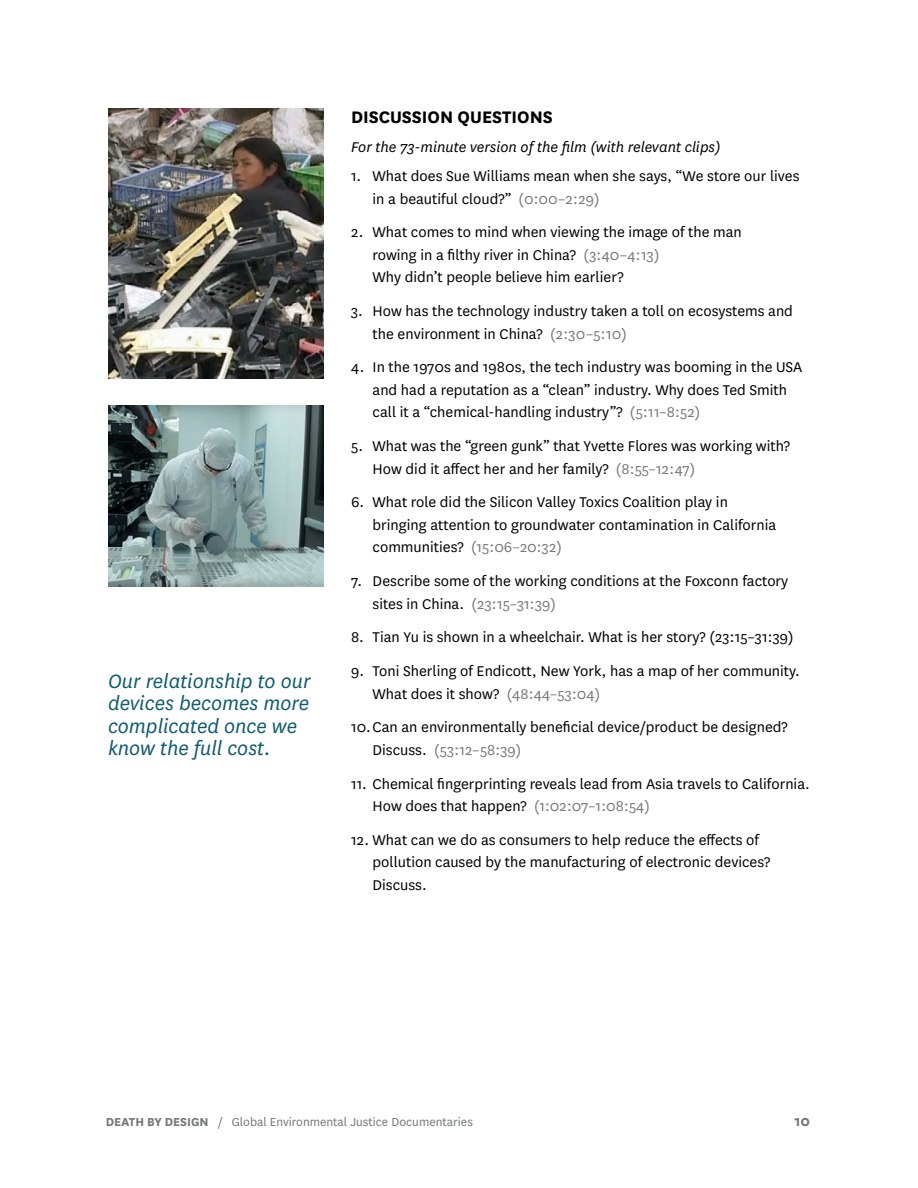
<style>
.page{position:relative;width:918px;height:1188px;background:#fff}
.page>*{position:absolute;margin:0;border:0;box-sizing:border-box;transform-origin:0 0}
.t1{font:italic 22.5px/22.5px "National";color:#0e5b6e}
.t2{font:700 19.5px "National";color:#000}
.t3{font:16.5px/22.5px "National";color:#000}
.t4{font:italic 16.5px "National";color:#000}
.t5{font:700 16.5px "National";color:#757779}
.t6{font:13.5px "National";color:#757779}
.s1{color:#77787b}
.s2{font-weight:700}
</style>
<div class="page">
<img style="left:108px;top:108px;width:216px;height:270px">
<img style="left:108px;top:405px;width:216px;height:181px">
<h1 class="t1" style="left:108px;top:669px;width:204px">Our relationship to our devices becomes more complicated once we know the full cost.</h1>
<p class="t2" style="left:351px;top:103px;width:203px">DISCUSSION QUESTIONS</p>
<p class="t4" style="left:351px;top:137px;width:371px">For the 73-minute version ofthe flm (with relevant clips)</p>
<p class="t3" style="left:373px;top:164px;width:428px;text-indent:-22px">1. What does Sue Williams mean when she says, “We store our lives in a beautiful cloud?” <span class="s1">(0:00–2:29)</span></p>
<p class="t3" style="left:373px;top:220px;width:371px;text-indent:-22px">2. What comes to mind when viewing the image of the man rowing in a flthy river in China? <span class="s1">(3:40–4:13)<br></span>Why didn’t people believe him earlier?</p>
<p class="t3" style="left:373px;top:299px;width:422px;text-indent:-22px">3. How has the technology industry taken a toll on ecosystems and the environment in China? <span class="s1">(2:30–5:10)</span></p>
<p class="t3" style="left:373px;top:355px;width:431px;text-indent:-22px">4. In the 1970s and 1980s, the tech industry was booming in the USA and had a reputation as a “clean” industry. Why does Ted Smith call it a “chemical-handling industry”? <span class="s1">(5:11–8:52)</span></p>
<p class="t3" style="left:373px;top:434px;width:419px;text-indent:-22px">5. What was the “green gunk” that Yvette Flores was working with?<br>How did it afect her and her family? <span class="s1">(8:55–12:47)</span></p>
<p class="t3" style="left:373px;top:490px;width:405px;text-indent:-22px">6. What role did the Silicon Valley Toxics Coalition play in bringing attention to groundwater contamination in California communities? <span class="s1">(15:06–20:32)</span></p>
<p class="t3" style="left:373px;top:569px;width:417px;text-indent:-22px">7. Describe some of the working conditions at the Foxconn factory sites in China. <span class="s1">(23:15–31:39)</span></p>
<p class="t3" style="left:351px;top:625px;width:444px">8. Tian Yu is shown in a wheelchair. What is her story? (23:15–31:39)</p>
<p class="t3" style="left:373px;top:659px;width:429px;text-indent:-22px">9. Toni Sherling of Endicott, New York, has a map of her community.<br>What does it show? <span class="s1">(48:44–53:04)</span></p>
<p class="t3" style="left:373px;top:715px;width:417px;text-indent:-22px">10. Can an environmentally benefcial device/product be designed?<br>Discuss. <span class="s1">(53:12–58:39)</span></p>
<p class="t3" style="left:373px;top:772px;width:439px;text-indent:-22px">11. Chemical fngerprinting reveals lead from Asia travels to California.<br>How does that happen? <span class="s1">(1:02:07–1:08:54)</span></p>
<p class="t3" style="left:373px;top:828px;width:399px;text-indent:-22px">12. What can we do as consumers to help reduce the efects of pollution caused by the manufacturing of electronic devices?<br>Discuss.</p>
<p class="t6" style="left:106px;top:1113px;width:369px"><span class="s2">DEATH BY DESIGN</span> / Global Environmental Justice Documentaries</p>
<p class="t5" style="left:794px;top:1109px;width:17px">10</p>
</div>
